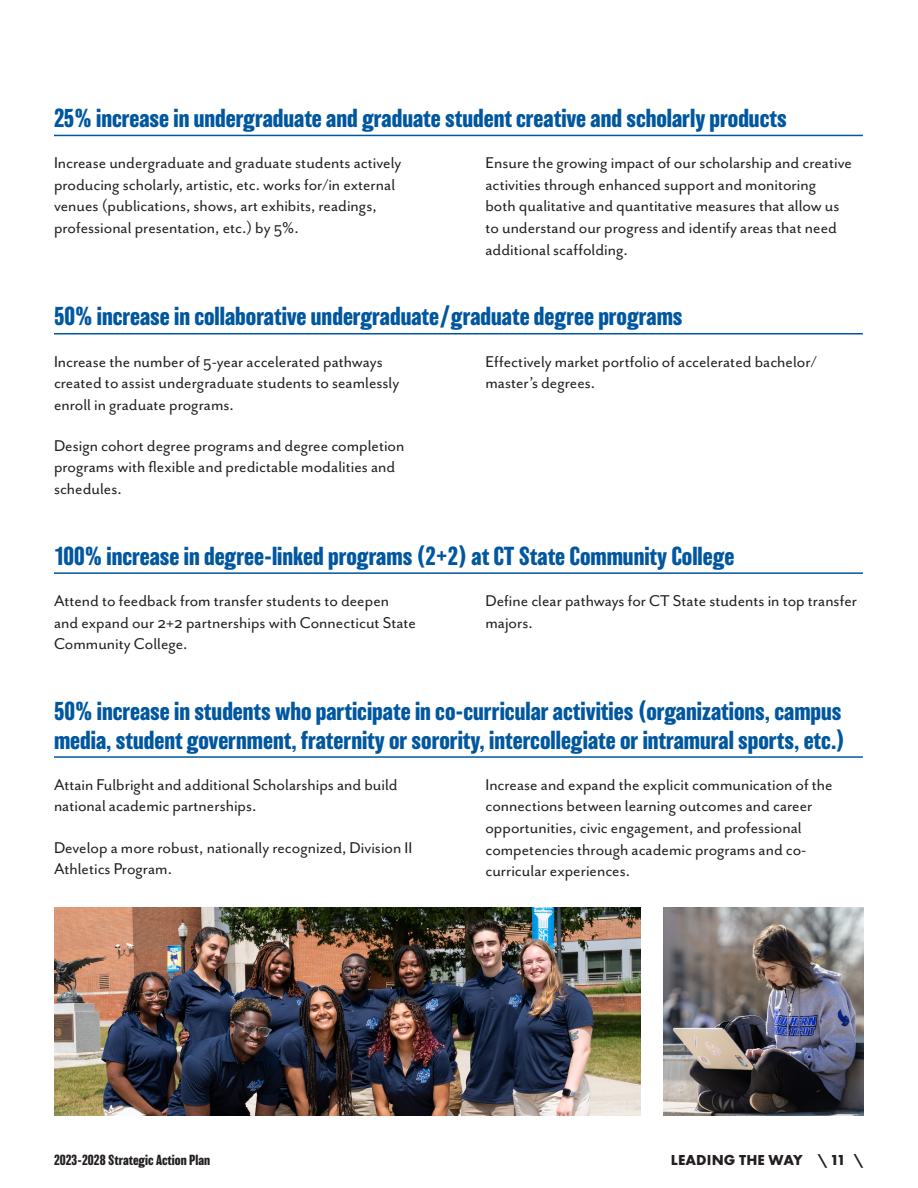
<style>
.page{position:relative;width:918px;height:1188px;background:#fff}
.page>*{position:absolute;margin:0;border:0;box-sizing:border-box;transform-origin:0 0}
.Subhead{font:700 24px/28.8px "Balboa";color:#01579f}
.Text{font:18px/21.6px "Mr Eaves San OT";color:#231f20}
.t1{font:700 15px "Futura PT";letter-spacing:.01em;color:#231f20}
.t2{font:700 13.5px "Balboa";color:#231f20}
</style>
<div class="page">
<hr style="left:54px;top:135px;width:809px;height:1px;background:#01579f">
<hr style="left:54px;top:333px;width:809px;height:1px;background:#01579f">
<hr style="left:54px;top:572px;width:809px;height:2px;background:#01579f">
<hr style="left:54px;top:756px;width:809px;height:2px;background:#01579f">
<img style="left:54px;top:908px;width:587px;height:208px">
<img style="left:663px;top:908px;width:201px;height:208px">
<p class="Subhead" style="left:54px;top:104px;width:734px">25% increase in undergraduate and graduate student creative and scholarly products</p>
<p class="Text" style="left:54px;top:152px;width:349px">Increase undergraduate and graduate students actively producing scholarly, artistic, etc. works for/in external venues (publications, shows, art exhibits, readings, professional presentation, etc.) by 5%.</p>
<p class="Text" style="left:485px;top:152px;width:368px">Ensure the growing impact of our scholarship and creative activities through enhanced support and monitoring<br>both qualitative and quantitative measures that allow us to understand our progress and identify areas that need additional scaffolding.</p>
<p class="Subhead" style="left:54px;top:302px;width:630px">50% increase in collaborative undergraduate/graduate degree programs</p>
<p class="Text" style="left:54px;top:351px;width:347px">Increase the number of 5-year accelerated pathways created to assist undergraduate students to seamlessly enroll in graduate programs.</p>
<p class="Text" style="left:54px;top:435px;width:352px">Design cohort degree programs and degree completion programs with flexible and predictable modalities and schedules.</p>
<p class="Text" style="left:485px;top:351px;width:333px">Effectively market portfolio of accelerated bachelor/ master’s degrees.</p>
<p class="Subhead" style="left:54px;top:542px;width:682px">100% increase in degree-linked programs (2+2) at CT State Community College</p>
<p class="Text" style="left:54px;top:590px;width:364px">Attend to feedback from transfer students to deepen and expand our 2+2 partnerships with Connecticut State<br>Community College.</p>
<p class="Text" style="left:485px;top:590px;width:373px">Define clear pathways for CT State students in top transfer majors.</p>
<p class="Subhead" style="left:54px;top:697px;width:793px">50% increase in students who participate in co-curricular activities (organizations, campus media, student government, fraternity or sorority, intercollegiate or intramural sports, etc.)</p>
<p class="Text" style="left:54px;top:774px;width:345px">Attain Fulbright and additional Scholarships and build national academic partnerships.</p>
<p class="Text" style="left:54px;top:837px;width:360px">Develop a more robust, nationally recognized, Division II<br>Athletics Program.</p>
<p class="Text" style="left:485px;top:774px;width:349px">Increase and expand the explicit communication of the connections between learning outcomes and career opportunities, civic engagement, and professional competencies through academic programs and co&shy;curricular experiences.</p>
<p class="t2" style="left:54px;top:1152px;width:158px">2023-2028 Strategic Action Plan</p>
<p class="t1" style="left:671px;top:1151px;width:194px">LEADING THE WAY \ 11 \</p>
</div>
